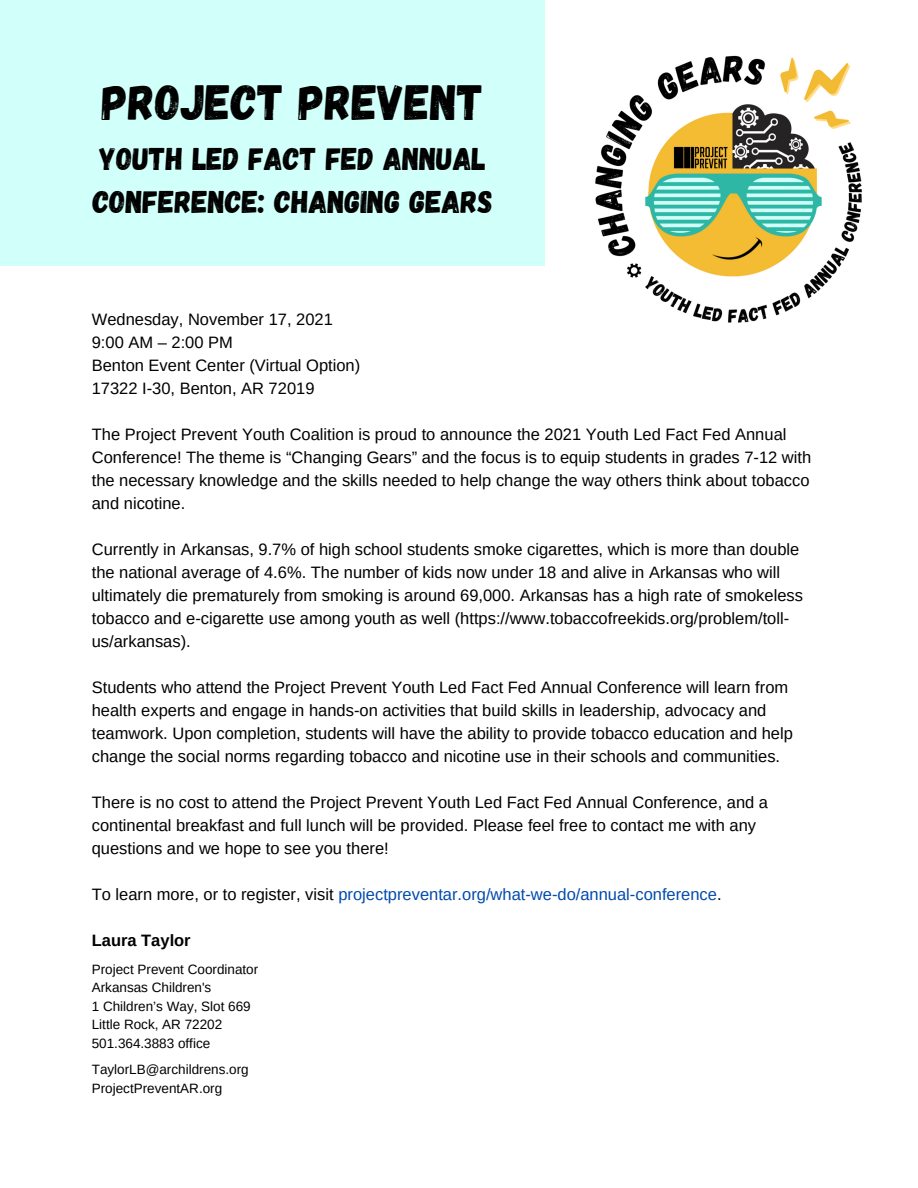
<style>
.page{position:relative;width:918px;height:1188px;background:#fff}
.page>*{position:absolute;margin:0;border:0;box-sizing:border-box;transform-origin:0 0}
.t1{font:49.5px "Gagalin";color:#000}
.t2{font:31.35px/43.8px "Gagalin";color:#000}
.t3{font:16.5px/23px "Arimo";color:#000}
.t4{font:16.5px "Arimo";color:#004aad}
.t5{font:700 16.5px "Arimo";color:#000}
.t6{font:13.5px "Arimo";color:#000}
.s1{color:#000}
</style>
<div class="page">
<div style="left:0;top:0;width:544px;height:265px;background:#d1fff9"></div>
<img style="left:595px;top:55px;width:267px;height:268px">
<p class="t1" style="left:102px;top:70px;width:383px">PROJECT PREVENT</p>
<p class="t2" style="left:93px;top:135px;width:402px">YOUTH LED FACT FED ANNUAL<br>CONFERENCE: CHANGING GEARS</p>
<p class="t3" style="left:92px;top:308px;width:243px">Wednesday, November 17, 2021</p>
<p class="t3" style="left:92px;top:331px;width:143px">9:00 AM – 2:00 PM</p>
<p class="t3" style="left:92px;top:354px;width:270px">Benton Event Center (Virtual Option)</p>
<p class="t3" style="left:92px;top:377px;width:224px">17322 I-30, Benton, AR 72019</p>
<p class="t3" style="left:92px;top:423px;width:721px">The Project Prevent Youth Coalition is proud to announce the 2021 Youth Led Fact Fed Annual Conference! The theme is “Changing Gears” and the focus is to equip students in grades 7-12 with the necessary knowledge and the skills needed to help change the way others think about tobacco and nicotine.</p>
<p class="t3" style="left:92px;top:538px;width:713px">Currently in Arkansas, 9.7% of high school students smoke cigarettes, which is more than double the national average of 4.6%. The number of kids now under 18 and alive in Arkansas who will ultimately die prematurely from smoking is around 69,000. Arkansas has a high rate of smokeless tobacco and e-cigarette use among youth as well (https://www.tobaccofreekids.org/problem/toll&shy;us/arkansas).</p>
<p class="t3" style="left:92px;top:676px;width:703px">Students who attend the Project Prevent Youth Led Fact Fed Annual Conference will learn from health experts and engage in hands-on activities that build skills in leadership, advocacy and teamwork. Upon completion, students will have the ability to provide tobacco education and help change the social norms regarding tobacco and nicotine use in their schools and communities.</p>
<p class="t3" style="left:92px;top:791px;width:678px">There is no cost to attend the Project Prevent Youth Led Fact Fed Annual Conference, and a continental breakfast and full lunch will be provided. Please feel free to contact me with any questions and we hope to see you there!</p>
<p class="t4" style="left:92px;top:885px;width:632px"><span class="s1">To learn more, or to register, visit</span> projectpreventar.org/what-we-do/annual-conference<span class="s1">.</span></p>
<p class="t5" style="left:92px;top:931px;width:100px">Laura Taylor</p>
<p class="t6" style="left:92px;top:961px;width:168px">Project Prevent Coordinator</p>
<p class="t6" style="left:92px;top:980px;width:121px">Arkansas Children's</p>
<p class="t6" style="left:92px;top:998px;width:160px">1 Children’s Way, Slot 669</p>
<p class="t6" style="left:92px;top:1017px;width:132px">Little Rock, AR 72202</p>
<p class="t6" style="left:92px;top:1035px;width:120px">501.364.3883 office</p>
<p class="t6" style="left:92px;top:1062px;width:158px">TaylorLB@archildrens.org</p>
<p class="t6" style="left:92px;top:1080px;width:132px">ProjectPreventAR.org</p>
</div>
